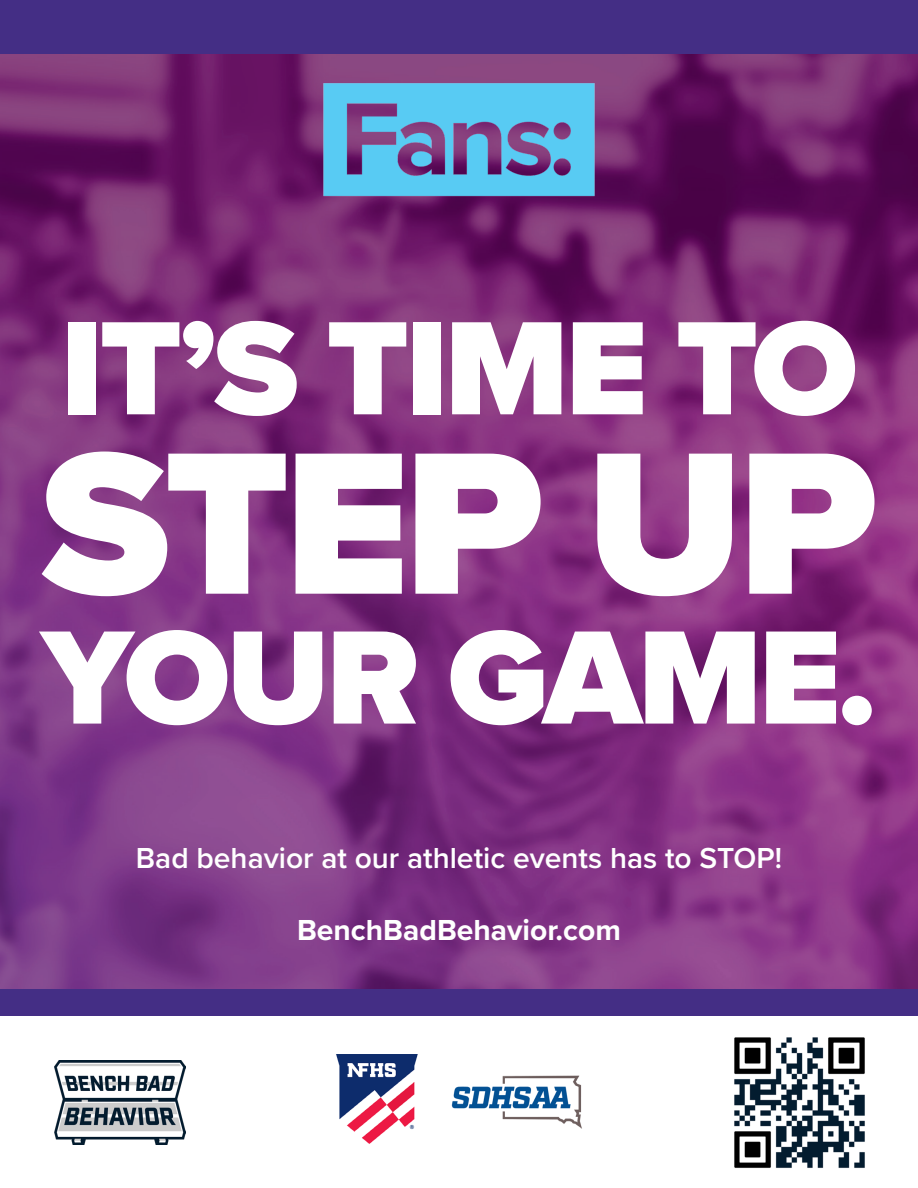
<style>
.page{position:relative;width:918px;height:1188px;background:#fff}
.page>*{position:absolute;margin:0;border:0;box-sizing:border-box;transform-origin:0 0}
.t1{font:900 210px "Proxima Nova";letter-spacing:-.025em;color:#fff}
.t2{font:900 138px "Proxima Nova";letter-spacing:-.025em;color:#fff}
.t3{font:600 30px "Proxima Nova";color:#fff}
.t4{font:700 30px "Proxima Nova";color:#fff}
</style>
<div class="page">
<img style="left:0;top:54px;width:918px;height:935px">
<img style="left:315px;top:75px;width:288px;height:129px">
<div style="left:0;top:0;width:918px;height:54px;background:#442e85"></div>
<div style="left:0;top:989px;width:918px;height:27px;background:#442e85"></div>
<img style="left:336px;top:1055px;width:246px;height:89px">
<img style="left:54px;top:1060px;width:132px;height:84px">
<img style="left:734px;top:1037px;width:131px;height:131px">
<h2 class="t2" style="left:60px;top:265px;width:799px">IT’S TIME TO</h2>
<h1 class="t1" style="left:41px;top:367px;width:838px">STEP UP</h1>
<h2 class="t2" style="left:41px;top:575px;width:837px">YOUR GAME.</h2>
<p class="t3" style="left:136px;top:836px;width:648px">Bad behavior at our athletic events has to STOP!</p>
<p class="t4" style="left:297px;top:908px;width:325px">BenchBadBehavior.com</p>
</div>
